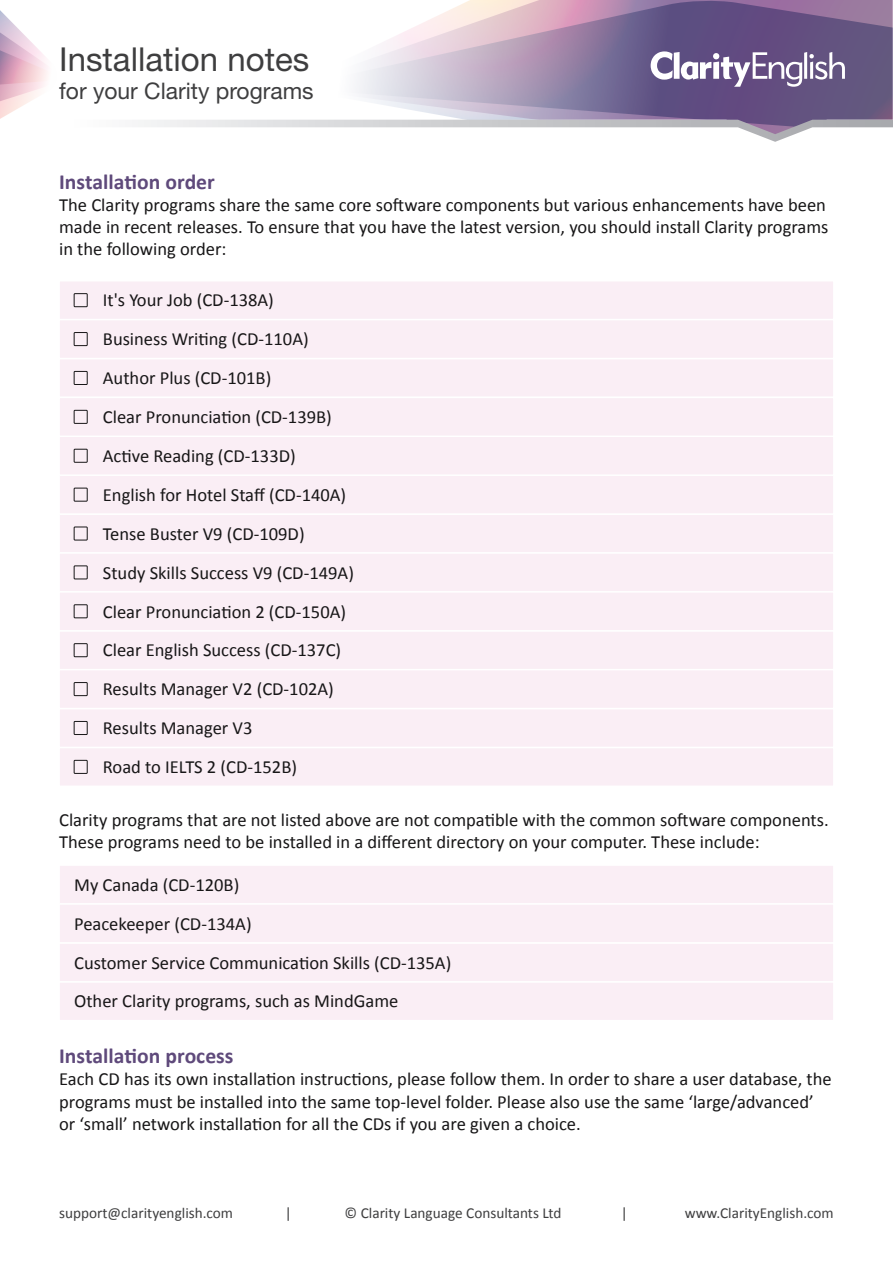
<style>
.page{position:relative;width:893px;height:1263px;background:#fff}
.page>*{position:absolute;margin:0;border:0;box-sizing:border-box;transform-origin:0 0}
.t1{font:33px "Helvetica Neue LT Std";color:#3e3e3f}
.t2{font:22.8px "Helvetica Neue LT Std";color:#3e3e3f}
.t3{font:700 21.6px "Calibri";color:#5f4a7b}
.t4{font:18.6px/38.8px "Calibri";color:#171617}
.t5{font:15.3px "Calibri";color:#3e3e3f}
</style>
<div class="page">
<div style="left:58px;top:864px;width:777px;height:41px;background:#faeef5;border:2px solid #fff"></div>
<div style="left:58px;top:981px;width:777px;height:40px;background:#faeef5;border:2px solid #fff"></div>
<div style="left:58px;top:942px;width:777px;height:40px;background:#faeef5;border:2px solid #fff"></div>
<div style="left:58px;top:903px;width:777px;height:40px;background:#faeef5;border:2px solid #fff"></div>
<svg style="left:0;top:0;width:893px;height:142px"></svg>
<div style="left:58px;top:513px;width:777px;height:41px;background:#faeef5"></div>
<div style="left:58px;top:630px;width:777px;height:40px;background:#faeef5;border:2px solid #fff"></div>
<div style="left:58px;top:552px;width:777px;height:41px;background:#faeef5;border:2px solid #fff"></div>
<div style="left:58px;top:747px;width:777px;height:40px;background:#faeef5;border:2px solid #fff"></div>
<div style="left:58px;top:708px;width:777px;height:40px;background:#faeef5;border:2px solid #fff"></div>
<div style="left:58px;top:669px;width:777px;height:40px;background:#faeef5;border:2px solid #fff"></div>
<div style="left:58px;top:591px;width:777px;height:40px;background:#faeef5;border:2px solid #fff"></div>
<div style="left:58px;top:280px;width:777px;height:40px;background:#faeef5;border:2px solid #fff"></div>
<div style="left:58px;top:358px;width:777px;height:40px;background:#faeef5"></div>
<div style="left:58px;top:474px;width:777px;height:41px;background:#faeef5;border:2px solid #fff"></div>
<div style="left:58px;top:319px;width:777px;height:40px;background:#faeef5;border:2px solid #fff"></div>
<div style="left:58px;top:435px;width:777px;height:41px;background:#faeef5;border:2px solid #fff"></div>
<div style="left:58px;top:397px;width:777px;height:40px;background:#faeef5;border:2px solid #fff"></div>
<div style="left:74px;top:293px;width:14px;height:14px;border:1px solid #171617"></div>
<div style="left:74px;top:332px;width:14px;height:14px;border:1px solid #171617"></div>
<div style="left:74px;top:371px;width:14px;height:14px;border:1px solid #171617"></div>
<div style="left:74px;top:410px;width:14px;height:14px;border:1px solid #171617"></div>
<div style="left:74px;top:449px;width:14px;height:14px;border:1px solid #171617"></div>
<div style="left:74px;top:488px;width:14px;height:13px;border:1px solid #171617"></div>
<div style="left:74px;top:527px;width:14px;height:13px;border:1px solid #171617"></div>
<div style="left:74px;top:565px;width:14px;height:14px;border:1px solid #171617"></div>
<div style="left:74px;top:604px;width:14px;height:14px;border:1px solid #171617"></div>
<div style="left:74px;top:643px;width:14px;height:14px;border:1px solid #171617"></div>
<div style="left:74px;top:682px;width:14px;height:14px;border:1px solid #171617"></div>
<div style="left:74px;top:721px;width:14px;height:14px;border:1px solid #171617"></div>
<div style="left:74px;top:760px;width:14px;height:14px;border:1px solid #171617"></div>
<svg style="left:138px;top:395px;width:6px;height:5px"></svg>
<svg style="left:665px;top:395px;width:6px;height:5px"></svg>
<h1 class="t1" style="left:59px;top:40px;width:252px">Installation notes</h1>
<p class="t2" style="left:59px;top:77px;width:256px">for your Clarity programs</p>
<p class="t3" style="left:59px;top:168px;width:157px">Installation order</p>
<p class="t4" style="left:59px;top:193px;width:771px;line-height:22.2px">The Clarity programs share the same core software components but various enhancements have been made in recent releases. To ensure that you have the latest version, you should install Clarity programs in the following order:</p>
<p class="t4" style="left:103px;top:280px;width:253px">It's Your Job (CD-138A)<br>Business Writing (CD-110A)<br>Author Plus (CD-101B)<br>Clear Pronunciation (CD-139B)<br>Active Reading (CD-133D)<br>English for Hotel Staff (CD-140A)<br>Tense Buster V9 (CD-109D)<br>Study Skills Success V9 (CD-149A)<br>Clear Pronunciation 2 (CD-150A)<br>Clear English Success (CD-137C)<br>Results Manager V2 (CD-102A)<br>Results Manager V3<br>Road to IELTS 2 (CD-152B)</p>
<p class="t4" style="left:59px;top:808px;width:771px;line-height:22.2px">Clarity programs that are not listed above are not compatible with the common software components.<br>These programs need to be installed in a different directory on your computer. These include:</p>
<p class="t4" style="left:74px;top:864px;width:379px">My Canada (CD-120B)<br>Peacekeeper (CD-134A)<br>Customer Service Communication Skills (CD-135A)<br>Other Clarity programs, such as MindGame</p>
<p class="t3" style="left:59px;top:1042px;width:176px">Installation process</p>
<p class="t4" style="left:59px;top:1067px;width:774px;line-height:22.2px">Each CD has its own installation instructions, please follow them. In order to share a user database, the programs must be installed into the same top-level folder. Please also use the same ‘large/advanced’ or ‘small’ network installation for all the CDs if you are given a choice.</p>
<p class="t5" style="left:285px;top:1204px;width:9px">|</p>
<p class="t5" style="left:345px;top:1204px;width:218px">© Clarity Language Consultants Ltd</p>
<p class="t5" style="left:621px;top:1204px;width:9px">|</p>
<p class="t5" style="left:59px;top:1204px;width:176px">support@clarityenglish.com</p>
<p class="t5" style="left:685px;top:1204px;width:151px">www.ClarityEnglish.com</p>
</div>
